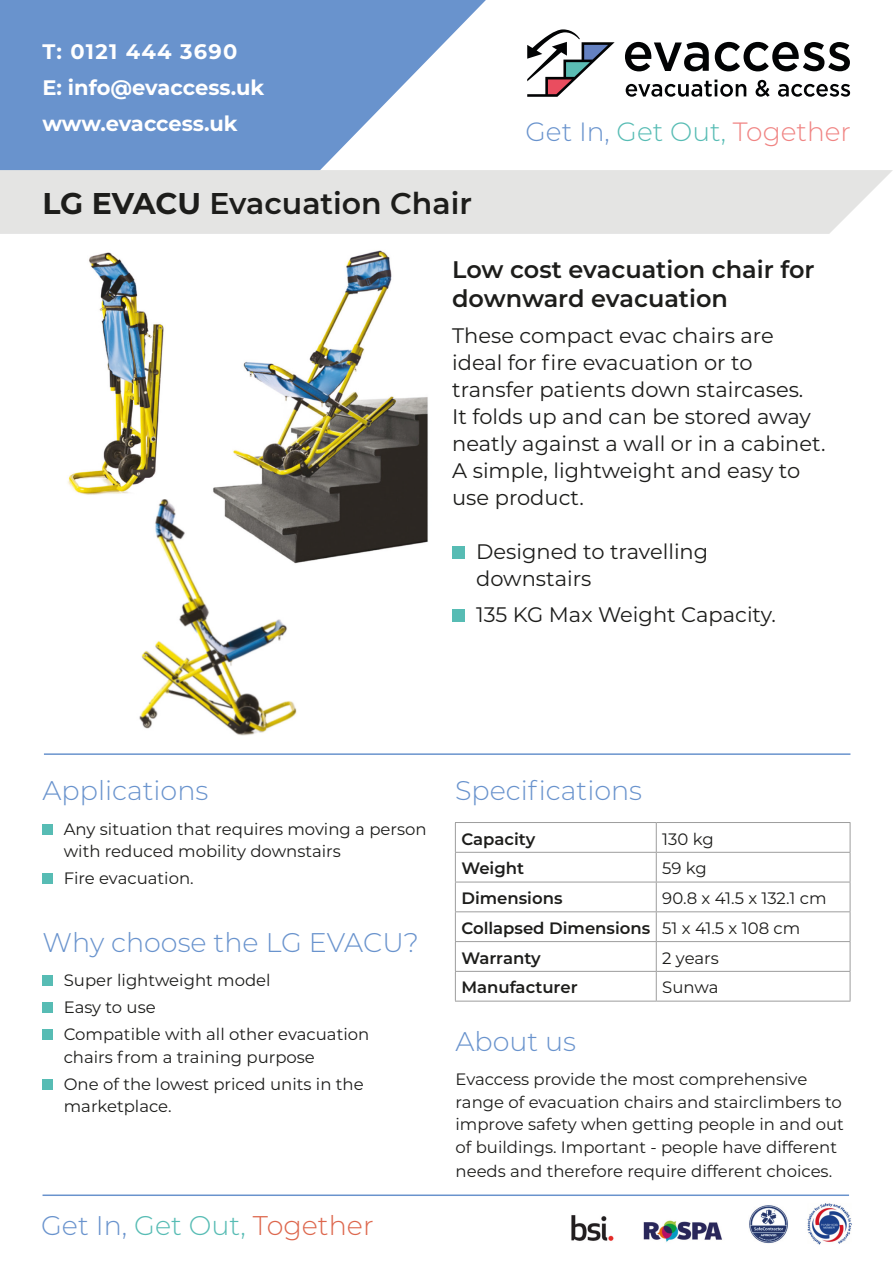
<style>
.page{position:relative;width:893px;height:1263px;background:#fff}
.page>*{position:absolute;margin:0;border:0;box-sizing:border-box;transform-origin:0 0}
.t1{font:600 30px "Montserrat";color:#1d1d1b}
.t2{font:300 27px "Montserrat";color:#6993cd}
.t3{font:300 27px "Montserrat";color:#dd674d}
.t4{font:300 26.4px "Montserrat";color:#f08483}
.t5{font:600 24px/28.5px "Montserrat";color:#1d1d1b}
.t6{font:21px/27px "Montserrat";color:#1d1d1b}
.t7{font:700 21px "Montserrat";color:#fff}
.t8{font:700 21px "Montserrat";letter-spacing:.06em;color:#fff}
.t9{font:16.5px/22.5px "Montserrat";color:#1d1d1b}
.t10{font:600 16.5px "Montserrat";color:#1d1d1b}
.s1{color:#6993cd}
.s2{color:#57bcb4}
.s3{font-weight:700}
</style>
<div class="page">
<img style="left:139px;top:499px;width:158px;height:237px">
<img style="left:208px;top:250px;width:220px;height:316px">
<svg style="left:0;top:0;width:486px;height:170px;fill:#6993cd"></svg>
<div style="left:452px;top:546px;width:13px;height:13px;background:#57bcb4"></div>
<div style="left:452px;top:609px;width:13px;height:13px;background:#57bcb4"></div>
<div style="left:0;top:170px;width:893px;height:64px;background:#e4e4e3"></div>
<div style="left:43px;top:824px;width:10px;height:10px;background:#57bcb4"></div>
<div style="left:43px;top:873px;width:10px;height:11px;background:#57bcb4"></div>
<div style="left:43px;top:975px;width:10px;height:11px;background:#57bcb4"></div>
<div style="left:43px;top:1002px;width:10px;height:11px;background:#57bcb4"></div>
<div style="left:43px;top:1029px;width:10px;height:11px;background:#57bcb4"></div>
<div style="left:43px;top:1079px;width:10px;height:10px;background:#57bcb4"></div>
<hr style="left:44px;top:753px;width:806px;height:2px;background:#6993cd">
<svg style="left:626px;top:80px;width:224px;height:17px"></svg>
<svg style="left:625px;top:42px;width:225px;height:29px"></svg>
<svg style="left:527px;top:29px;width:88px;height:68px"></svg>
<img style="left:68px;top:252px;width:96px;height:243px">
<hr style="left:455px;top:822px;width:201px;height:1px;background:#9d9d9d">
<hr style="left:656px;top:822px;width:194px;height:1px;background:#9d9d9d">
<hr style="left:455px;top:852px;width:201px;height:1px;background:#9d9d9d">
<hr style="left:656px;top:852px;width:194px;height:1px;background:#9d9d9d">
<hr style="left:455px;top:882px;width:201px;height:1px;background:#9d9d9d">
<hr style="left:656px;top:882px;width:194px;height:1px;background:#9d9d9d">
<hr style="left:455px;top:911px;width:201px;height:1px;background:#9d9d9d">
<hr style="left:656px;top:911px;width:194px;height:1px;background:#9d9d9d">
<hr style="left:455px;top:941px;width:201px;height:1px;background:#9d9d9d">
<hr style="left:656px;top:941px;width:194px;height:1px;background:#9d9d9d">
<hr style="left:455px;top:971px;width:201px;height:1px;background:#9d9d9d">
<svg style="left:455px;top:823px;width:1px;height:178px"></svg>
<hr style="left:656px;top:971px;width:194px;height:1px;background:#9d9d9d">
<svg style="left:656px;top:823px;width:1px;height:178px"></svg>
<svg style="left:850px;top:823px;width:1px;height:178px"></svg>
<hr style="left:455px;top:1001px;width:201px;height:1px;background:#9d9d9d">
<hr style="left:656px;top:1001px;width:194px;height:1px;background:#9d9d9d">
<hr style="left:43px;top:1194px;width:806px;height:2px;background:#6993cd">
<img style="left:807px;top:1203px;width:45px;height:42px">
<img style="left:749px;top:1205px;width:39px;height:39px">
<img style="left:643px;top:1220px;width:79px;height:22px">
<img style="left:571px;top:1215px;width:43px;height:26px">
<p class="t8" style="left:43px;top:36px;width:196px">T: 0121 444 3690</p>
<p class="t7" style="left:43px;top:72px;width:223px">E: info@evaccess.uk</p>
<p class="t7" style="left:43px;top:108px;width:197px">www.evaccess.uk</p>
<p class="t4" style="left:525px;top:114px;width:327px"><span class="s1">Get In,</span> <span class="s2">Get Out,</span> Together</p>
<p class="t1" style="left:43px;top:182px;width:431px"><span class="s3">LG EVACU</span> Evacuation Chair</p>
<p class="t5" style="left:452px;top:255px;width:364px">Low cost evacuation chair for downward evacuation</p>
<p class="t6" style="left:452px;top:321px;width:375px">These compact evac chairs are ideal for fire evacuation or to transfer patients down staircases.<br>It folds up and can be stored away neatly against a wall or in a cabinet.<br>A simple, lightweight and easy to use product.</p>
<p class="t6" style="left:476px;top:537px;width:234px">Designed to travelling</p>
<p class="t6" style="left:476px;top:564px;width:117px">downstairs</p>
<p class="t6" style="left:476px;top:600px;width:301px">135 KG Max Weight Capacity.</p>
<p class="t2" style="left:43px;top:772px;width:167px">Applications</p>
<p class="t9" style="left:64px;top:817px;width:364px">Any situation that requires moving a person with reduced mobility downstairs</p>
<p class="t9" style="left:64px;top:866px;width:131px">Fire evacuation.</p>
<p class="t2" style="left:43px;top:924px;width:378px">Why choose the LG EVACU?</p>
<p class="t9" style="left:64px;top:968px;width:208px">Super lightweight model</p>
<p class="t9" style="left:64px;top:995px;width:94px">Easy to use</p>
<p class="t9" style="left:64px;top:1022px;width:307px">Compatible with all other evacuation</p>
<p class="t9" style="left:64px;top:1045px;width:253px">chairs from a training purpose</p>
<p class="t9" style="left:64px;top:1072px;width:301px">One of the lowest priced units in the marketplace.</p>
<p class="t3" style="left:41px;top:1207px;width:334px"><span class="s1">Get In,</span> <span class="s2">Get Out,</span> Together</p>
<p class="t2" style="left:455px;top:772px;width:189px">Specifications</p>
<p class="t10" style="left:461px;top:827px;width:75px">Capacity</p>
<p class="t9" style="left:662px;top:827px;width:53px">130 kg</p>
<p class="t10" style="left:461px;top:857px;width:64px">Weight</p>
<p class="t9" style="left:662px;top:856px;width:46px">59 kg</p>
<p class="t10" style="left:461px;top:886px;width:103px">Dimensions</p>
<p class="t9" style="left:662px;top:886px;width:166px">90.8 x 41.5 x 132.1 cm</p>
<p class="t10" style="left:461px;top:916px;width:190px">Collapsed Dimensions</p>
<p class="t9" style="left:662px;top:916px;width:140px">51 x 41.5 x 108 cm</p>
<p class="t10" style="left:461px;top:946px;width:81px">Warranty</p>
<p class="t9" style="left:662px;top:946px;width:58px">2 years</p>
<p class="t10" style="left:461px;top:976px;width:118px">Manufacturer</p>
<p class="t9" style="left:662px;top:976px;width:58px">Sunwa</p>
<p class="t2" style="left:455px;top:1023px;width:122px">About us</p>
<p class="t9" style="left:455px;top:1068px;width:390px">Evaccess provide the most comprehensive range of evacuation chairs and stairclimbers to improve safety when getting people in and out of buildings. Important - people have different</p>
<p class="t9" style="left:455px;top:1159px;width:378px">needs and therefore require different choices.</p>
</div>
